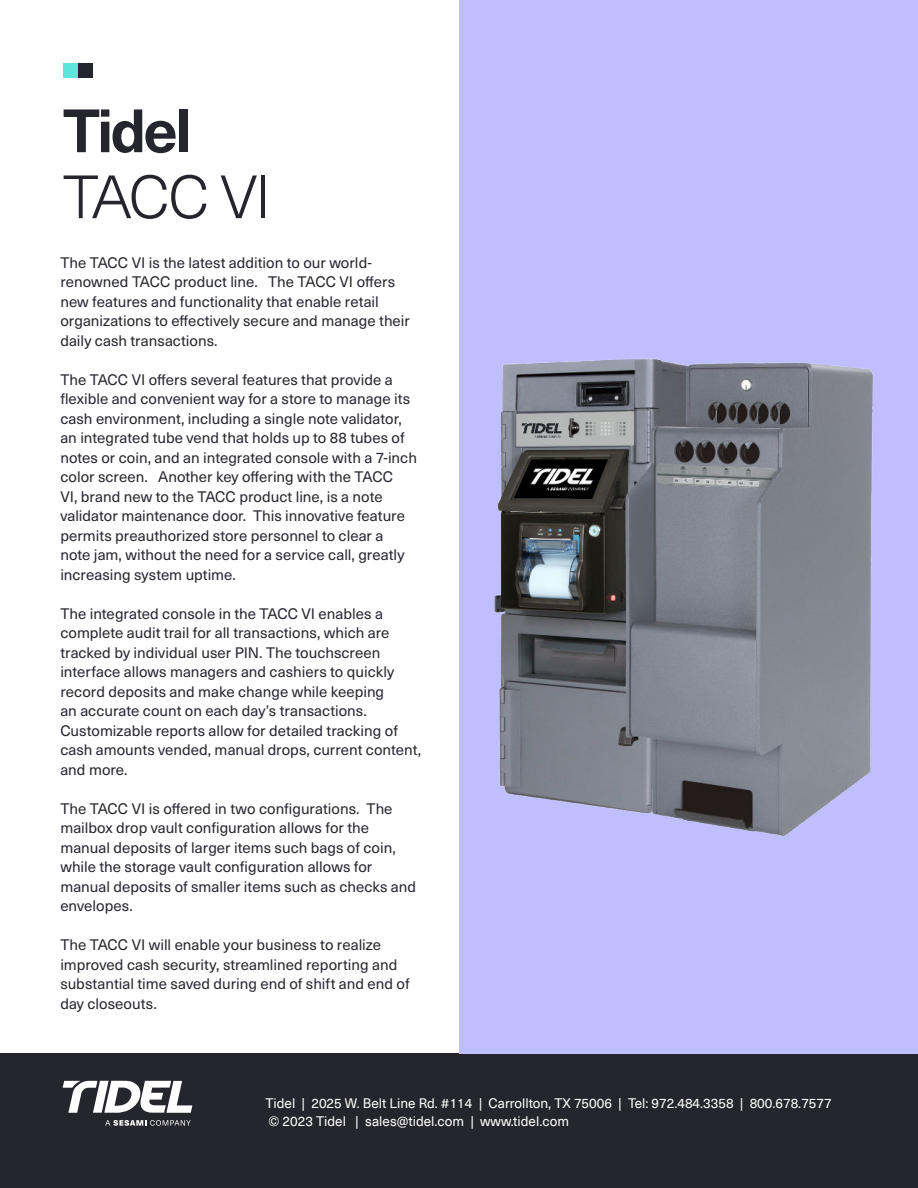
<style>
.page{position:relative;width:918px;height:1188px;background:#fff}
.page>*{position:absolute;margin:0;border:0;box-sizing:border-box;transform-origin:0 0}
.t1{font:300 60px "Neue Haas Unica W1 G";letter-spacing:-.045em;color:#25252d}
.t2{font:700 60px "Neue Haas Unica W1 G";letter-spacing:-.05em;color:#25252d}
.t3{font:15px/19.5px "Neue Haas Unica Pro";color:#25252d}
.t4{font:13.5px/18px "Neue Haas Unica W1 G";color:#fff}
</style>
<div class="page">
<div style="left:63px;top:63px;width:15px;height:15px;background:#5ce5db"></div>
<div style="left:78px;top:63px;width:15px;height:15px;background:#25252d"></div>
<div style="left:0;top:1054px;width:918px;height:134px;background:#25252d"></div>
<svg style="left:63px;top:1081px;width:129px;height:32px"></svg>
<svg style="left:105px;top:1120px;width:86px;height:6px"></svg>
<div style="left:460px;top:0;width:458px;height:1054px;background:#bfbfff"></div>
<img style="left:494px;top:358px;width:379px;height:478px">
<h1 class="t2" style="left:63px;top:106px;width:130px">Tidel</h1>
<h1 class="t1" style="left:63px;top:162px;width:209px">TACC VI</h1>
<p class="t3" style="left:60px;top:254px;width:351px">The TACC VI is the latest addition to our world&shy;renowned TACC product line. The TACC VI offers new features and functionality that enable retail organizations to effectively secure and manage their daily cash transactions.</p>
<p class="t3" style="left:60px;top:371px;width:358px">The TACC VI offers several features that provide a flexible and convenient way for a store to manage its cash environment, including a single note validator, an integrated tube vend that holds up to 88 tubes of notes or coin, and an integrated console with a 7-inch color screen. Another key offering with the TACC<br>VI, brand new to the TACC product line, is a note validator maintenance door. This innovative feature permits preauthorized store personnel to clear a note jam, without the need for a service call, greatly increasing system uptime.</p>
<p class="t3" style="left:60px;top:605px;width:362px">The integrated console in the TACC VI enables a complete audit trail for all transactions, which are tracked by individual user PIN. The touchscreen interface allows managers and cashiers to quickly record deposits and make change while keeping<br>an accurate count on each day’s transactions.<br>Customizable reports allow for detailed tracking of cash amounts vended, manual drops, current content, and more.</p>
<p class="t3" style="left:60px;top:800px;width:357px">The TACC VI is offered in two configurations. The mailbox drop vault configuration allows for the manual deposits of larger items such bags of coin, while the storage vault configuration allows for manual deposits of smaller items such as checks and envelopes.</p>
<p class="t3" style="left:60px;top:936px;width:351px">The TACC VI will enable your business to realize improved cash security, streamlined reporting and substantial time saved during end of shift and end of day closeouts.</p>
<p class="t4" style="left:266px;top:1095px;width:568px">Tidel | 2025 W. Belt Line Rd. #114 | Carrollton, TX 75006 | Tel: 972.484.3358 | 800.678.7577 © 2023 Tidel | sales@tidel.com | www.tidel.com</p>
</div>
